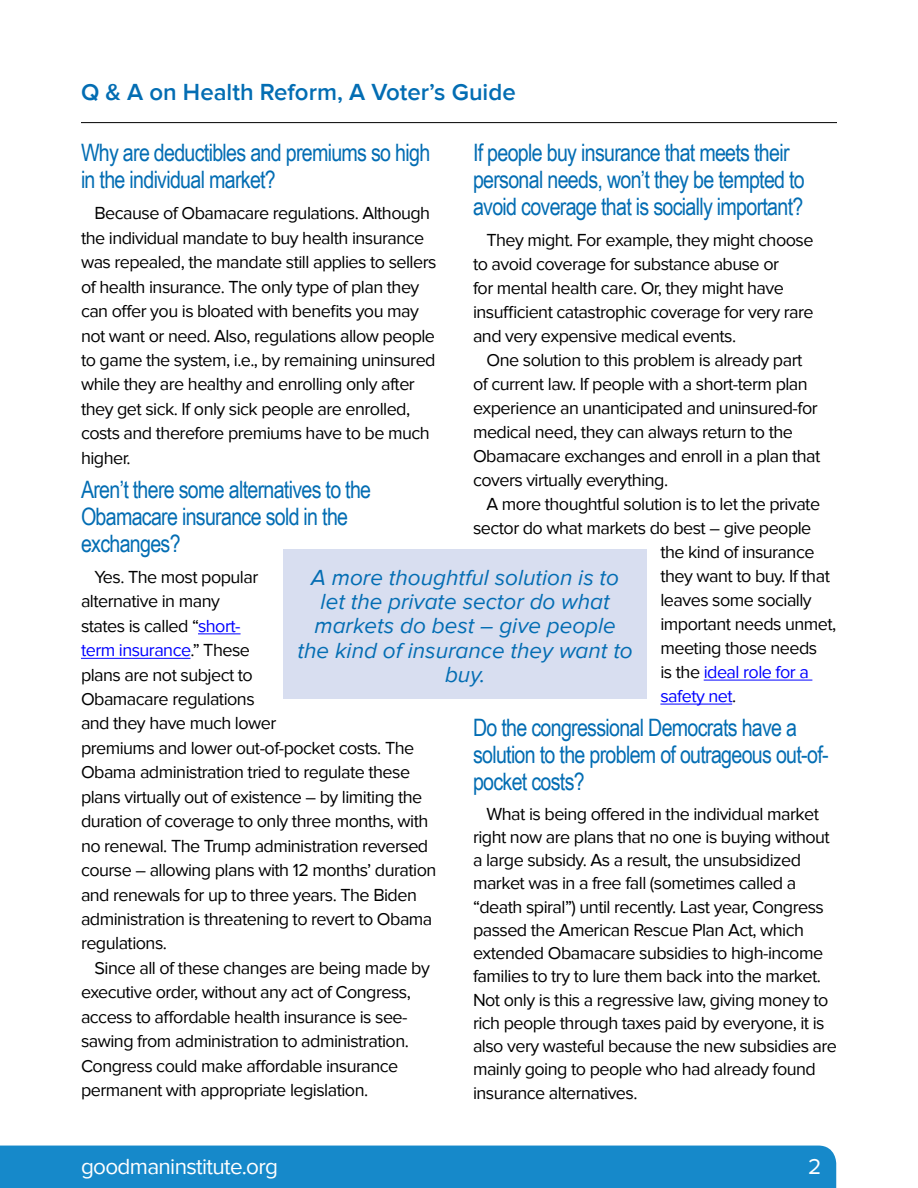
<style>
.page{position:relative;width:918px;height:1188px;background:#fff}
.page>*{position:absolute;margin:0;border:0;box-sizing:border-box;transform-origin:0 0}
.t1{font:24px/27px "Arial Narrow";letter-spacing:-.03em;color:#036db3}
.t2{font:600 24px "Proxima Nova";color:#036db3}
.t3{font:italic 22.5px/24.3px "Proxima Nova";color:#036db3;text-align:center}
.t4{font:22.5px "Proxima Nova";letter-spacing:-.03em;color:#fff}
.t5{font:18px/24.5px "Proxima Nova";letter-spacing:-.03em;color:#000}
.t6{font:18px "Proxima Nova";letter-spacing:-.03em;color:#00f}
.s1{color:#000}
.s2{color:#00f}
</style>
<div class="page">
<hr style="left:704px;top:680px;width:108px;height:1px;background:#00f">
<hr style="left:660px;top:704px;width:72px;height:1px;background:#00f">
<div style="left:0;top:1146px;width:836px;height:42px;background:#1689ca"></div>
<hr style="left:81px;top:122px;width:756px;height:1px;background:#000">
<div style="left:284px;top:550px;width:363px;height:149px;background:#d8def0"></div>
<hr style="left:198px;top:634px;width:43px;height:1px;background:#00f">
<hr style="left:81px;top:658px;width:110px;height:1px;background:#00f">
<h1 class="t2" style="left:81px;top:78px;width:436px">Q &amp; A on Health Reform, A Voter’s Guide</h1>
<h1 class="t1" style="left:473px;top:138px;width:333px">If people buy insurance that meets their personal needs, won’t they be tempted to avoid coverage that is socially important?</h1>
<p class="t5" style="left:473px;top:228px;width:342px;line-height:24px;text-indent:14px">They might. For example, they might choose to avoid coverage for substance abuse or<br>for mental health care. Or, they might have insufficient catastrophic coverage for very rare and very expensive medical events.</p>
<p class="t5" style="left:473px;top:348px;width:349px;line-height:24px;text-indent:14px">One solution to this problem is already part of current law. If people with a short-term plan experience an unanticipated and uninsured-for medical need, they can always return to the Obamacare exchanges and enroll in a plan that covers virtually everything.</p>
<p class="t5" style="left:487px;top:492px;width:335px">A more thoughtful solution is to let the private</p>
<p class="t5" style="left:473px;top:516px;width:340px">sector do what markets do best – give people</p>
<p class="t5" style="left:660px;top:540px;width:156px">the kind of insurance</p>
<p class="t5" style="left:660px;top:564px;width:171px">they want to buy. If that</p>
<p class="t5" style="left:660px;top:588px;width:153px">leaves some socially</p>
<p class="t5" style="left:660px;top:612px;width:177px">important needs unmet,</p>
<p class="t5" style="left:660px;top:636px;width:158px">meeting those needs</p>
<p class="t6" style="left:660px;top:661px;width:150px"><span class="s1">is the</span> ideal role for a</p>
<p class="t6" style="left:660px;top:685px;width:77px">safety net<span class="s1">.</span></p>
<h1 class="t1" style="left:473px;top:713px;width:357px">Do the congressional Democrats have a solution to the problem of outrageous out-of&shy;pocket costs?</h1>
<p class="t5" style="left:473px;top:802px;width:366px;line-height:23.2px;text-indent:14px">What is being offered in the individual market right now are plans that no one is buying without a large subsidy. As a result, the unsubsidized market was in a free fall (sometimes called a “death spiral”) until recently. Last year, Congress passed the American Rescue Plan Act, which extended Obamacare subsidies to high-income families to try to lure them back into the market.<br>Not only is this a regressive law, giving money to rich people through taxes paid by everyone, it is also very wasteful because the new subsidies are mainly going to people who had already found insurance alternatives.</p>
<h1 class="t1" style="left:81px;top:138px;width:351px">Why are deductibles and premiums so high in the individual market?</h1>
<p class="t5" style="left:81px;top:201px;width:357px;text-indent:14px">Because of Obamacare regulations. Although the individual mandate to buy health insurance was repealed, the mandate still applies to sellers of health insurance. The only type of plan they can offer you is bloated with benefits you may not want or need. Also, regulations allow people to game the system, i.e., by remaining uninsured while they are healthy and enrolling only after they get sick. If only sick people are enrolled, costs and therefore premiums have to be much higher.</p>
<h1 class="t1" style="left:81px;top:475px;width:292px">Aren’t there some alternatives to the<br>Obamacare insurance sold in the exchanges?</h1>
<p class="t5" style="left:81px;top:565px;width:357px;text-indent:14px">Yes. The most popular<br>alternative in many<br>states is called “<span class="s2">short-<br>term insurance</span>.” These<br>plans are not subject to<br>Obamacare regulations<br>and they have much lower<br>premiums and lower out-of-pocket costs. The Obama administration tried to regulate these plans virtually out of existence – by limiting the duration of coverage to only three months, with no renewal. The Trump administration reversed course – allowing plans with 12 months’ duration and renewals for up to three years. The Biden administration is threatening to revert to Obama regulations.</p>
<p class="t5" style="left:81px;top:956px;width:350px;text-indent:14px">Since all of these changes are being made by executive order, without any act of Congress, access to affordable health insurance is see&shy;sawing from administration to administration.<br>Congress could make affordable insurance permanent with appropriate legislation.</p>
<p class="t3" style="left:298px;top:566px;width:337px">A more thoughtful solution is to let the private sector do what markets do best – give people the kind of insurance they want to buy.</p>
<p class="t4" style="left:81px;top:1153px;width:199px">goodmaninstitute.org</p>
<p class="t4" style="left:808px;top:1153px;width:15px">2</p>
</div>
